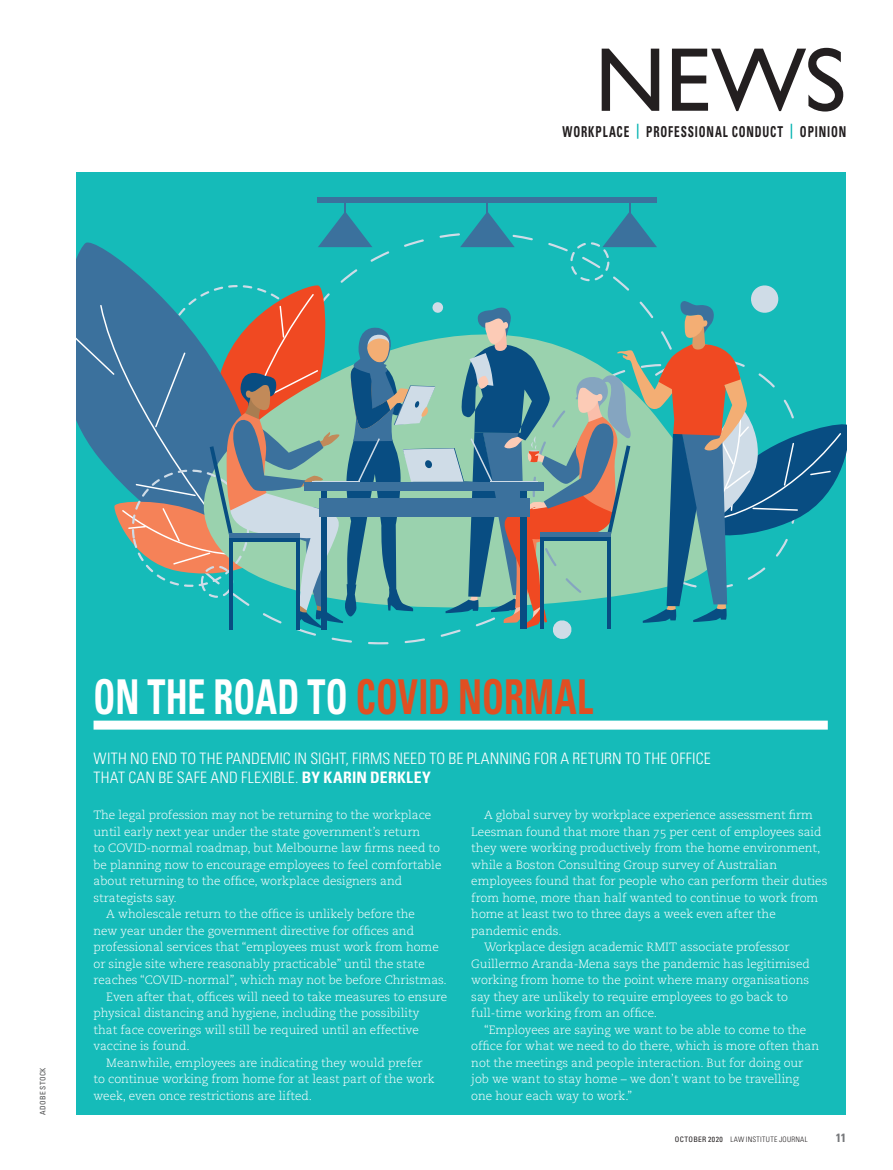
<style>
.page{position:relative;width:893px;height:1170px;background:#fff}
.page>*{position:absolute;margin:0;border:0;box-sizing:border-box;transform-origin:0 0}
.t1{font:91.2px "Gill Sans";color:#231f20}
.t2{font:700 condensed 48px "Univers LT Std";color:#fff;scale:.75 1}
.t3{font:300 condensed 15.75px/18.9px "Univers LT Std";letter-spacing:.005em;color:#fff}
.t4{font:700 condensed 15px "Univers LT Std";letter-spacing:.075em;color:#231f20;scale:.75 1}
.t5{font:300 12px "Caecilia LT Std";letter-spacing:-.005em;color:#fff}
.t6{font:700 condensed 12px "Univers LT Std";color:#76787b}
.t7{font:300 condensed 7.5px "Univers LT Std";letter-spacing:.04em;color:#231f20}
.t8{font:condensed 7.5px "Univers LT Std";letter-spacing:.04em;color:#4b4c4d}
.s1{color:#00b2b0}
.s2{color:#e04f22}
.s3{font-weight:700}
.s4{font-weight:400}
</style>
<div class="page">
<div style="left:77px;top:172px;width:769px;height:942px;background:#15bbb9"></div>
<svg style="left:77px;top:197px;width:769px;height:447px"></svg>
<div style="left:94px;top:720px;width:734px;height:9px;background:#fff"></div>
<h1 class="t1" style="left:595px;top:27px;width:253px">NEWS</h1>
<p class="t4" style="left:562px;top:122px;width:380px">WORKPLACE <span class="s1">|</span> PROFESSIONAL CONDUCT <span class="s1">|</span> OPINION</p>
<p class="t8" style="left:38px;top:1114px;width:49px;rotate:-90deg">ADOBE STOCK</p>
<h2 class="t2" style="left:94px;top:667px;width:668px">ON THE ROAD TO <span class="s2">COVID NORMAL</span></h2>
<h3 class="t3" style="left:94px;top:749px;width:619px">WITH NO END TO THE PANDEMIC IN SIGHT, FIRMS NEED TO BE PLANNING FOR A RETURN TO THE OFFICE<br>THAT CAN BE SAFE AND FLEXIBLE. <span class="s3">BY KARIN DERKLEY</span></h3>
<p class="t5" style="left:94px;top:808px;width:339px">The legal profession may not be returning to the workplace</p>
<p class="t5" style="left:94px;top:824px;width:328px">until early next year under the state government’s return</p>
<p class="t5" style="left:94px;top:841px;width:348px">to COVID-normal roadmap, but Melbourne law firms need to</p>
<p class="t5" style="left:94px;top:857px;width:349px">be planning now to encourage employees to feel comfortable</p>
<p class="t5" style="left:94px;top:874px;width:310px">about returning to the office, workplace designers and</p>
<p class="t5" style="left:94px;top:890px;width:85px">strategists say.</p>
<p class="t5" style="left:106px;top:907px;width:310px">A wholescale return to the office is unlikely before the</p>
<p class="t5" style="left:94px;top:923px;width:322px">new year under the government directive for offices and</p>
<p class="t5" style="left:94px;top:940px;width:347px">professional services that “employees must work from home</p>
<p class="t5" style="left:94px;top:956px;width:333px">or single site where reasonably practicable” until the state</p>
<p class="t5" style="left:94px;top:973px;width:355px">reaches “COVID-normal”, which may not be before Christmas.</p>
<p class="t5" style="left:106px;top:989px;width:342px">Even after that, offices will need to take measures to ensure</p>
<p class="t5" style="left:94px;top:1006px;width:327px">physical distancing and hygiene, including the possibility</p>
<p class="t5" style="left:94px;top:1022px;width:327px">that face coverings will still be required until an effective</p>
<p class="t5" style="left:94px;top:1039px;width:98px">vaccine is found.</p>
<p class="t5" style="left:106px;top:1055px;width:318px">Meanwhile, employees are indicating they would prefer</p>
<p class="t5" style="left:94px;top:1072px;width:343px">to continue working from home for at least part of the work</p>
<p class="t5" style="left:94px;top:1088px;width:220px">week, even once restrictions are lifted.</p>
<p class="t5" style="left:484px;top:808px;width:330px">A global survey by workplace experience assessment firm</p>
<p class="t5" style="left:471px;top:824px;width:352px">Leesman found that more than 75 per cent of employees said</p>
<p class="t5" style="left:471px;top:841px;width:351px">they were working productively from the home environment,</p>
<p class="t5" style="left:471px;top:857px;width:307px">while a Boston Consulting Group survey of Australian</p>
<p class="t5" style="left:471px;top:874px;width:358px">employees found that for people who can perform their duties</p>
<p class="t5" style="left:471px;top:890px;width:349px">from home, more than half wanted to continue to work from</p>
<p class="t5" style="left:471px;top:907px;width:306px">home at least two to three days a week even after the</p>
<p class="t5" style="left:471px;top:923px;width:92px">pandemic ends.</p>
<p class="t5" style="left:484px;top:940px;width:307px">Workplace design academic RMIT associate professor</p>
<p class="t5" style="left:471px;top:956px;width:340px">Guillermo Aranda-Mena says the pandemic has legitimised</p>
<p class="t5" style="left:471px;top:973px;width:339px">working from home to the point where many organisations</p>
<p class="t5" style="left:471px;top:989px;width:318px">say they are unlikely to require employees to go back to</p>
<p class="t5" style="left:471px;top:1006px;width:187px">full-time working from an office.</p>
<p class="t5" style="left:484px;top:1022px;width:324px">“Employees are saying we want to be able to come to the</p>
<p class="t5" style="left:471px;top:1039px;width:349px">office for what we need to do there, which is more often than</p>
<p class="t5" style="left:471px;top:1055px;width:334px">not the meetings and people interaction. But for doing our</p>
<p class="t5" style="left:471px;top:1072px;width:330px">job we want to stay home – we don’t want to be travelling</p>
<p class="t5" style="left:471px;top:1088px;width:162px">one hour each way to work.”</p>
<p class="t7" style="left:675px;top:1135px;width:134px"><span class="s4">OCTOBER 2020</span> LAW INSTITUTE JOURNAL</p>
<p class="t6" style="left:836px;top:1130px;width:12px">11</p>
</div>
